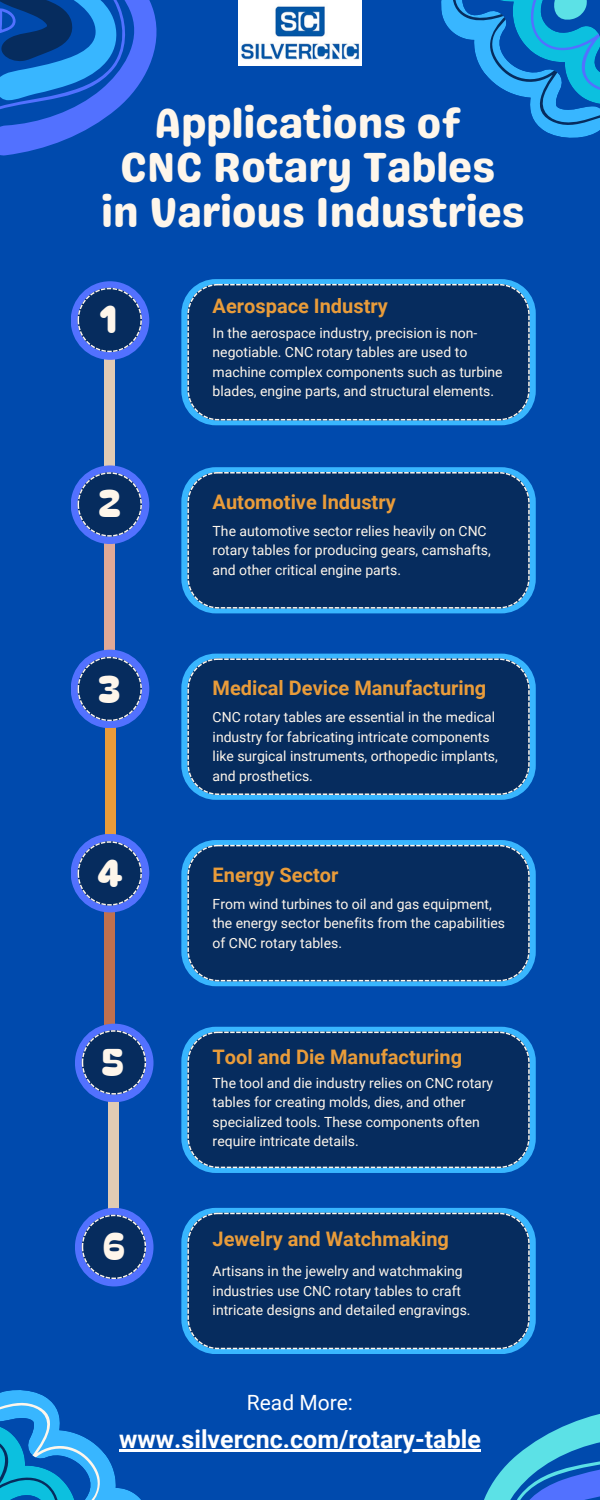
<style>
.page{position:relative;width:600px;height:1500px;background:#004aad}
.page>*{position:absolute;margin:0;border:0;box-sizing:border-box;transform-origin:0 0}
.t1{font:42px/44.2px "Genty Sans";color:#fef6eb;text-align:center}
.t2{font:36.9px "Bagel Fat One";color:#fef6eb}
.t3{font:700 25px "Roboto";color:#fff}
.t4{font:21px "Roboto";color:#fff}
.t5{font:700 20px "Roboto";color:#e99c3a}
.t6{font:14px/19.5px "Roboto";color:#fef6eb}
</style>
<div class="page">
<div style="left:104px;top:511px;width:11px;height:179px;background:#e0a997"></div>
<div style="left:105px;top:689px;width:10px;height:179px;background:#e99c3a"></div>
<div style="left:104px;top:869px;width:11px;height:179px;background:#c0704e"></div>
<div style="left:71px;top:834px;width:78px;height:78px;background:#5271ff;border-radius:50%"></div>
<div style="left:71px;top:650px;width:78px;height:78px;background:#5271ff;border-radius:50%"></div>
<div style="left:104px;top:333px;width:11px;height:179px;background:#e1cbb4"></div>
<div style="left:71px;top:465px;width:78px;height:79px;background:#5271ff;border-radius:50%"></div>
<div style="left:71px;top:281px;width:78px;height:79px;background:#5271ff;border-radius:50%"></div>
<svg style="left:78px;top:841px;width:64px;height:65px"></svg>
<svg style="left:78px;top:657px;width:64px;height:64px"></svg>
<svg style="left:78px;top:472px;width:64px;height:65px"></svg>
<svg style="left:78px;top:288px;width:64px;height:64px"></svg>
<svg style="left:181px;top:279px;width:355px;height:146px;fill:#38b6ff"></svg>
<svg style="left:181px;top:467px;width:355px;height:146px;fill:#38b6ff"></svg>
<svg style="left:181px;top:654px;width:355px;height:146px;fill:#38b6ff"></svg>
<svg style="left:181px;top:840px;width:355px;height:146px;fill:#38b6ff"></svg>
<svg style="left:181px;top:1027px;width:355px;height:146px;fill:#38b6ff"></svg>
<svg style="left:181px;top:1208px;width:355px;height:146px;fill:#38b6ff"></svg>
<div style="left:187px;top:284px;width:342px;height:136px;background:#062c5e"></div>
<div style="left:187px;top:472px;width:342px;height:137px;background:#062c5e"></div>
<div style="left:187px;top:658px;width:342px;height:137px;background:#062c5e"></div>
<div style="left:187px;top:845px;width:342px;height:136px;background:#062c5e"></div>
<div style="left:187px;top:1032px;width:342px;height:136px;background:#062c5e"></div>
<div style="left:187px;top:1213px;width:342px;height:136px;background:#062c5e"></div>
<div style="left:108px;top:1076px;width:11px;height:179px;background:#e1cbb4"></div>
<div style="left:75px;top:1208px;width:79px;height:78px;background:#5271ff;border-radius:50%"></div>
<div style="left:75px;top:1024px;width:79px;height:78px;background:#5271ff;border-radius:50%"></div>
<svg style="left:82px;top:1215px;width:64px;height:64px"></svg>
<svg style="left:82px;top:1030px;width:64px;height:65px"></svg>
<svg style="left:0;top:0;width:157px;height:156px"></svg>
<svg style="left:470px;top:1414px;width:130px;height:86px"></svg>
<svg style="left:441px;top:0;width:159px;height:138px"></svg>
<svg style="left:0;top:1390px;width:152px;height:110px"></svg>
<img style="left:238px;top:0;width:124px;height:66px">
<hr style="left:119px;top:1449px;width:362px;height:2px;background:#fff">
<p class="t1" style="left:101px;top:101px;width:425px">Applications of<br>CNC Rotary Tables<br>in Various Industries</p>
<p class="t2" style="left:100px;top:291px;width:19px">1</p>
<p class="t5" style="left:213px;top:295px;width:177px">Aerospace Industry</p>
<p class="t6" style="left:213px;top:323px;width:292px">In the aerospace industry, precision is non&shy;negotiable. CNC rotary tables are used to machine complex components such as turbine blades, engine parts, and structural elements.</p>
<p class="t2" style="left:99px;top:474px;width:24px">2</p>
<p class="t5" style="left:213px;top:490px;width:185px">Automotive Industry</p>
<p class="t6" style="left:213px;top:521px;width:280px">The automotive sector relies heavily on CNC rotary tables for producing gears, camshafts, and other critical engine parts.</p>
<p class="t2" style="left:98px;top:660px;width:24px">3</p>
<h1 class="t5" style="left:213px;top:677px;width:275px">Medical Device Manufacturing</h1>
<p class="t6" style="left:213px;top:708px;width:287px">CNC rotary tables are essential in the medical industry for fabricating intricate components like surgical instruments, orthopedic implants, and prosthetics.</p>
<p class="t2" style="left:97px;top:845px;width:27px">4</p>
<p class="t5" style="left:213px;top:863px;width:127px">Energy Sector</p>
<p class="t6" style="left:213px;top:894px;width:294px">From wind turbines to oil and gas equipment, the energy sector benefits from the capabilities of CNC rotary tables.</p>
<p class="t2" style="left:102px;top:1033px;width:24px">5</p>
<p class="t5" style="left:213px;top:1046px;width:251px">Tool and Die Manufacturing</p>
<p class="t6" style="left:213px;top:1073px;width:282px">The tool and die industry relies on CNC rotary tables for creating molds, dies, and other specialized tools. These components often require intricate details.</p>
<p class="t2" style="left:103px;top:1217px;width:23px">6</p>
<p class="t5" style="left:213px;top:1227px;width:238px">Jewelry and Watchmaking</p>
<p class="t6" style="left:213px;top:1262px;width:260px">Artisans in the jewelry and watchmaking industries use CNC rotary tables to craft intricate designs and detailed engravings.</p>
<p class="t4" style="left:247px;top:1390px;width:108px">Read More:</p>
<p class="t3" style="left:119px;top:1424px;width:363px">www.silvercnc.com/rotary-table</p>
</div>
